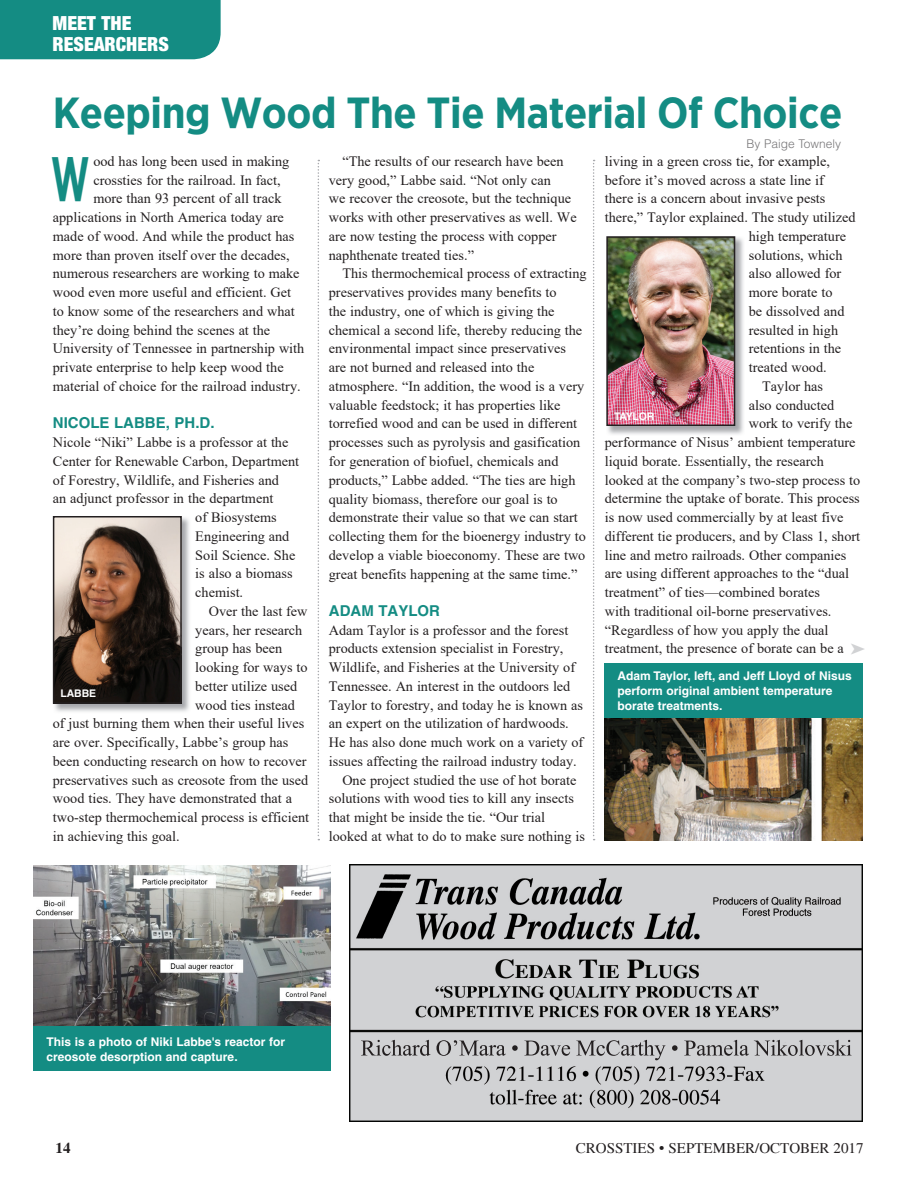
<style>
.page{position:relative;width:918px;height:1188px;background:#fff}
.page>*{position:absolute;margin:0;border:0;box-sizing:border-box;transform-origin:0 0}
.t1{font:700 62.7px "Gotham Narrow";color:#148c83;scale:.63 1}
.t2{font:700 43.5px "Gotham Narrow";letter-spacing:-.01em;color:#148c83}
.t3{font:900 condensed 19.5px/21px "Helvetica Neue";color:#fff}
.t4{font:15px "Times";color:#231f20}
.t5{font:700 15px "Helvetica";color:#148c83}
.t6{font:700 15px "Times";color:#231f20}
.t7{font:14.25px/18.8px "Times New Roman";color:#231f20}
.t8{font:700 12px/15px "Helvetica";color:#fff}
.t9{font:300 12px "Helvetica";color:#787779}
.t10{font:700 10.5px "Helvetica";letter-spacing:-.015em;color:#fff}
</style>
<div class="page">
<img style="left:350px;top:865px;width:513px;height:256px">
<img style="left:54px;top:517px;width:136px;height:195px">
<img style="left:56px;top:519px;width:123px;height:182px">
<div style="left:53px;top:516px;width:129px;height:188px;border:2px solid #231f20"></div>
<img style="left:607px;top:236px;width:137px;height:199px">
<img style="left:609px;top:239px;width:123px;height:184px">
<div style="left:606px;top:236px;width:129px;height:190px;border:2px solid #231f20"></div>
<svg style="left:318px;top:160px;width:1px;height:680px"></svg>
<svg style="left:593px;top:160px;width:2px;height:680px"></svg>
<img style="left:33px;top:866px;width:297px;height:160px">
<img style="left:604px;top:718px;width:259px;height:122px">
<div style="left:604px;top:664px;width:259px;height:54px;background:#148c83"></div>
<div style="left:33px;top:1026px;width:297px;height:45px;background:#148c83"></div>
<div style="left:0;top:0;width:221px;height:59px;background:#148c83"></div>
<h3 class="t3" style="left:53px;top:13px;width:118px">MEET THE<br>RESEARCHERS</h3>
<h2 class="t2" style="left:53px;top:85px;width:791px">Keeping Wood The Tie Material Of Choice</h2>
<p class="t9" style="left:747px;top:136px;width:96px">By Paige Townely</p>
<p class="t7" style="left:93px;top:151px;width:198px">ood has long been used in making</p>
<p class="t7" style="left:93px;top:170px;width:189px">crossties for the railroad. In fact,</p>
<p class="t7" style="left:93px;top:189px;width:190px">more than 93 percent of all track</p>
<p class="t7" style="left:53px;top:208px;width:232px">applications in North America today are</p>
<p class="t7" style="left:53px;top:226px;width:243px">made of wood. And while the product has</p>
<p class="t7" style="left:53px;top:245px;width:238px">more than proven itself over the decades,</p>
<p class="t7" style="left:53px;top:264px;width:248px">numerous researchers are working to make</p>
<p class="t7" style="left:53px;top:283px;width:240px">wood even more useful and efficient. Get</p>
<p class="t7" style="left:53px;top:301px;width:243px">to know some of the researchers and what</p>
<p class="t7" style="left:53px;top:320px;width:219px">they’re doing behind the scenes at the</p>
<p class="t7" style="left:53px;top:339px;width:253px">University of Tennessee in partnership with</p>
<p class="t7" style="left:53px;top:358px;width:232px">private enterprise to help keep wood the</p>
<p class="t7" style="left:53px;top:376px;width:249px">material of choice for the railroad industry.</p>
<p class="t5" style="left:53px;top:414px;width:163px">NICOLE LABBE, PH.D.</p>
<p class="t7" style="left:53px;top:433px;width:237px">Nicole “Niki” Labbe is a professor at the</p>
<p class="t7" style="left:53px;top:451px;width:248px">Center for Renewable Carbon, Department</p>
<p class="t7" style="left:53px;top:470px;width:228px">of Forestry, Wildlife, and Fisheries and</p>
<p class="t7" style="left:53px;top:489px;width:222px">an adjunct professor in the department</p>
<p class="t7" style="left:195px;top:508px;width:83px">of Biosystems</p>
<p class="t7" style="left:195px;top:526px;width:96px">Engineering and</p>
<p class="t7" style="left:195px;top:545px;width:102px">Soil Science. She</p>
<p class="t7" style="left:195px;top:564px;width:99px">is also a biomass</p>
<p class="t7" style="left:195px;top:583px;width:49px">chemist.</p>
<p class="t7" style="left:209px;top:601px;width:100px">Over the last few</p>
<p class="t7" style="left:195px;top:620px;width:109px">years, her research</p>
<p class="t7" style="left:195px;top:639px;width:88px">group has been</p>
<p class="t7" style="left:195px;top:658px;width:114px">looking for ways to</p>
<p class="t7" style="left:195px;top:676px;width:104px">better utilize used</p>
<p class="t7" style="left:195px;top:695px;width:101px">wood ties instead</p>
<p class="t7" style="left:53px;top:714px;width:253px">of just burning them when their useful lives</p>
<p class="t7" style="left:53px;top:733px;width:237px">are over. Specifically, Labbe’s group has</p>
<p class="t7" style="left:53px;top:751px;width:255px">been conducting research on how to recover</p>
<p class="t7" style="left:53px;top:770px;width:257px">preservatives such as creosote from the used</p>
<p class="t7" style="left:53px;top:789px;width:241px">wood ties. They have demonstrated that a</p>
<p class="t7" style="left:53px;top:808px;width:258px">two-step thermochemical process is efficient</p>
<p class="t7" style="left:53px;top:826px;width:128px">in achieving this goal.</p>
<h1 class="t1" style="left:51px;top:139px;width:62px">W</h1>
<p class="t10" style="left:61px;top:687px;width:37px">LABBE</p>
<p class="t7" style="left:329px;top:151px;width:249px;text-indent:13px">“The results of our research have been very good,” Labbe said. “Not only can<br>we recover the creosote, but the technique works with other preservatives as well. We are now testing the process with copper naphthenate treated ties.”</p>
<p class="t7" style="left:329px;top:264px;width:259px;text-indent:13px">This thermochemical process of extracting preservatives provides many benefits to<br>the industry, one of which is giving the chemical a second life, thereby reducing the environmental impact since preservatives are not burned and released into the atmosphere. “In addition, the wood is a very valuable feedstock; it has properties like torrefied wood and can be used in different processes such as pyrolysis and gasification for generation of biofuel, chemicals and products,” Labbe added. “The ties are high quality biomass, therefore our goal is to demonstrate their value so that we can start collecting them for the bioenergy industry to develop a viable bioeconomy. These are two great benefits happening at the same time.”</p>
<p class="t5" style="left:329px;top:601px;width:113px">ADAM TAYLOR</p>
<p class="t7" style="left:329px;top:620px;width:241px">Adam Taylor is a professor and the forest</p>
<p class="t7" style="left:329px;top:639px;width:236px">products extension specialist in Forestry,</p>
<p class="t7" style="left:329px;top:658px;width:248px">Wildlife, and Fisheries at the University of</p>
<p class="t7" style="left:329px;top:676px;width:243px">Tennessee. An interest in the outdoors led</p>
<p class="t7" style="left:329px;top:695px;width:256px">Taylor to forestry, and today he is known as</p>
<p class="t7" style="left:329px;top:714px;width:241px">an expert on the utilization of hardwoods.</p>
<p class="t7" style="left:329px;top:733px;width:256px">He has also done much work on a variety of</p>
<p class="t7" style="left:329px;top:751px;width:249px">issues affecting the railroad industry today.</p>
<p class="t7" style="left:342px;top:770px;width:236px">One project studied the use of hot borate</p>
<p class="t7" style="left:329px;top:789px;width:247px">solutions with wood ties to kill any insects</p>
<p class="t7" style="left:329px;top:808px;width:218px">that might be inside the tie. “Our trial</p>
<p class="t7" style="left:329px;top:826px;width:258px">looked at what to do to make sure nothing is</p>
<p class="t7" style="left:605px;top:151px;width:227px">living in a green cross tie, for example,</p>
<p class="t7" style="left:605px;top:170px;width:220px">before it’s moved across a state line if</p>
<p class="t7" style="left:605px;top:189px;width:222px">there is a concern about invasive pests</p>
<p class="t7" style="left:605px;top:208px;width:252px">there,” Taylor explained. The study utilized</p>
<p class="t7" style="left:749px;top:226px;width:99px">high temperature</p>
<p class="t7" style="left:749px;top:245px;width:95px">solutions, which</p>
<p class="t7" style="left:749px;top:264px;width:94px">also allowed for</p>
<p class="t7" style="left:749px;top:283px;width:85px">more borate to</p>
<p class="t7" style="left:749px;top:301px;width:97px">be dissolved and</p>
<p class="t7" style="left:749px;top:320px;width:91px">resulted in high</p>
<p class="t7" style="left:749px;top:339px;width:94px">retentions in the</p>
<p class="t7" style="left:749px;top:358px;width:79px">treated wood.</p>
<p class="t7" style="left:762px;top:376px;width:62px">Taylor has</p>
<p class="t7" style="left:749px;top:395px;width:87px">also conducted</p>
<p class="t7" style="left:749px;top:414px;width:105px">work to verify the</p>
<p class="t7" style="left:605px;top:433px;width:252px">performance of Nisus’ ambient temperature</p>
<p class="t7" style="left:605px;top:451px;width:221px">liquid borate. Essentially, the research</p>
<p class="t7" style="left:605px;top:470px;width:257px">looked at the company’s two-step process to</p>
<p class="t7" style="left:605px;top:489px;width:256px">determine the uptake of borate. This process</p>
<p class="t7" style="left:605px;top:508px;width:240px">is now used commercially by at least five</p>
<p class="t7" style="left:605px;top:526px;width:257px">different tie producers, and by Class 1, short</p>
<p class="t7" style="left:605px;top:545px;width:243px">line and metro railroads. Other companies</p>
<p class="t7" style="left:605px;top:564px;width:246px">are using different approaches to the “dual</p>
<p class="t7" style="left:605px;top:583px;width:217px">treatment” of ties—combined borates</p>
<p class="t7" style="left:605px;top:601px;width:228px">with traditional oil-borne preservatives.</p>
<p class="t7" style="left:605px;top:620px;width:225px">“Regardless of how you apply the dual</p>
<p class="t7" style="left:605px;top:639px;width:241px">treatment, the presence of borate can be a</p>
<p class="t10" style="left:614px;top:410px;width:42px">TAYLOR</p>
<p class="t8" style="left:618px;top:669px;width:236px">Adam Taylor, left, and Jeff Lloyd of Nisus perform original ambient temperature borate treatments.</p>
<p class="t8" style="left:46px;top:1034px;width:240px">This is a photo of Niki Labbe's reactor for creosote desorption and capture.</p>
<p class="t6" style="left:56px;top:1139px;width:16px">14</p>
<p class="t4" style="left:576px;top:1140px;width:289px">CROSSTIES • SEPTEMBER/OCTOBER 2017</p>
</div>
